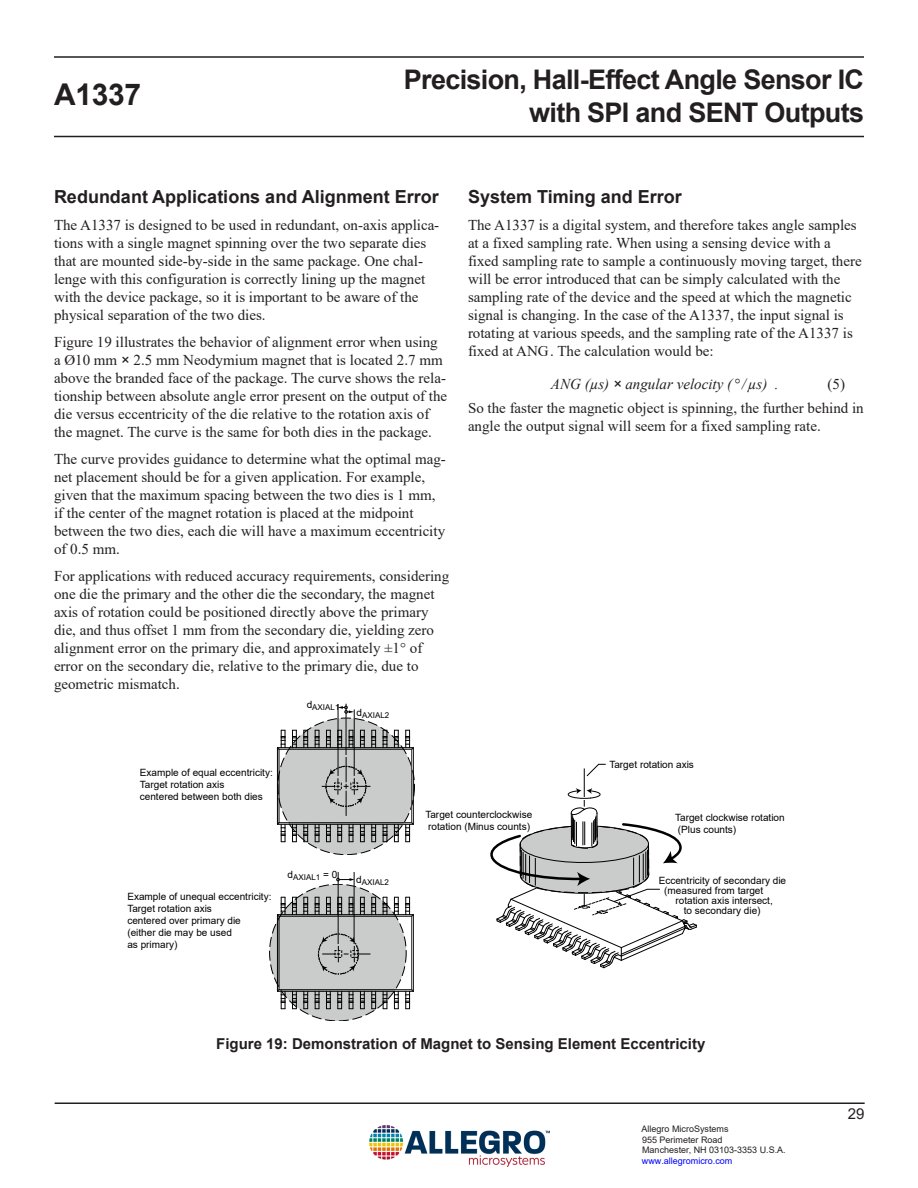
<style>
.page{position:relative;width:918px;height:1188px;background:#fff}
.page>*{position:absolute;margin:0;border:0;box-sizing:border-box;transform-origin:0 0}
.t1{font:700 30px "Arial";letter-spacing:-.01em;color:#231f20}
.t2{font:700 27px/32.4px "Arial";letter-spacing:-.025em;color:#231f20;text-align:right}
.heading_2{font:700 18px "Arial";color:#231f20}
.Normal_-_Follow_Page{font:15px/18px "Times New Roman";color:#231f20}
.t3{font:700 15px "Arial";color:#231f20}
.Equation{font:italic 15px "Times New Roman";color:#231f20}
.Equation-2{font:15px "Times New Roman";color:#231f20}
.t4{font:15px "Arial";color:#231f20}
.t5{font:10.05px/12px "Arial";color:#000}
.t6{font:9px/10.8px "Arial";color:#231f20}
.t7{font:9px "Arial";color:#00f}
.t8{font:7.95px "Arial";color:#000}
.s1{font-family:"Arial"}
</style>
<div class="page">
<hr style="left:55px;top:1102px;width:810px;height:2px;background:#231f20">
<hr style="left:54px;top:136px;width:810px;height:1px;background:#231f20">
<hr style="left:54px;top:56px;width:810px;height:2px;background:#231f20">
<img style="left:370px;top:1125px;width:180px;height:41px">
<div style="left:278px;top:718px;width:136px;height:137px;background:#c9ccca;border-radius:50%"></div>
<div style="left:270px;top:884px;width:136px;height:137px;background:#c9ccca;border-radius:50%"></div>
<svg style="left:322px;top:757px;width:48px;height:59px"></svg>
<svg style="left:317px;top:931px;width:53px;height:44px"></svg>
<hr style="left:338px;top:704px;width:1px;height:72px;background:#000">
<hr style="left:354px;top:710px;width:1px;height:66px;background:#000">
<hr style="left:346px;top:704px;width:1px;height:51px;background:#000">
<svg style="left:338px;top:706px;width:16px;height:7px"></svg>
<hr style="left:338px;top:872px;width:1px;height:72px;background:#000">
<hr style="left:354px;top:872px;width:1px;height:72px;background:#000">
<svg style="left:337px;top:878px;width:18px;height:3px"></svg>
<hr style="left:279px;top:989px;width:133px;height:1px;background:#000">
<hr style="left:277px;top:991px;width:136px;height:1px;background:#000">
<hr style="left:279px;top:916px;width:1px;height:74px;background:#000">
<hr style="left:411px;top:916px;width:1px;height:74px;background:#000">
<hr style="left:277px;top:915px;width:1px;height:76px;background:#000">
<hr style="left:279px;top:916px;width:133px;height:1px;background:#000">
<hr style="left:277px;top:914px;width:136px;height:1px;background:#000">
<hr style="left:413px;top:915px;width:1px;height:76px;background:#000">
<svg style="left:405px;top:989px;width:9px;height:20px"></svg>
<svg style="left:405px;top:897px;width:9px;height:20px"></svg>
<svg style="left:394px;top:991px;width:5px;height:18px"></svg>
<svg style="left:394px;top:897px;width:5px;height:18px"></svg>
<svg style="left:383px;top:991px;width:5px;height:18px"></svg>
<svg style="left:383px;top:897px;width:5px;height:18px"></svg>
<svg style="left:371px;top:991px;width:5px;height:18px"></svg>
<svg style="left:371px;top:897px;width:5px;height:18px"></svg>
<svg style="left:360px;top:991px;width:5px;height:18px"></svg>
<svg style="left:360px;top:897px;width:5px;height:18px"></svg>
<svg style="left:277px;top:989px;width:9px;height:20px"></svg>
<svg style="left:277px;top:897px;width:9px;height:20px"></svg>
<svg style="left:292px;top:991px;width:5px;height:18px"></svg>
<svg style="left:292px;top:897px;width:5px;height:18px"></svg>
<svg style="left:304px;top:991px;width:4px;height:18px"></svg>
<svg style="left:304px;top:897px;width:4px;height:18px"></svg>
<svg style="left:315px;top:991px;width:5px;height:18px"></svg>
<svg style="left:315px;top:897px;width:5px;height:18px"></svg>
<svg style="left:326px;top:991px;width:5px;height:18px"></svg>
<svg style="left:326px;top:897px;width:5px;height:18px"></svg>
<svg style="left:337px;top:991px;width:5px;height:18px"></svg>
<svg style="left:337px;top:897px;width:5px;height:18px"></svg>
<svg style="left:349px;top:991px;width:5px;height:18px"></svg>
<svg style="left:349px;top:897px;width:5px;height:18px"></svg>
<hr style="left:279px;top:822px;width:133px;height:1px;background:#000">
<hr style="left:277px;top:824px;width:136px;height:1px;background:#000">
<hr style="left:279px;top:749px;width:1px;height:74px;background:#000">
<hr style="left:411px;top:749px;width:1px;height:74px;background:#000">
<hr style="left:277px;top:748px;width:1px;height:76px;background:#000">
<hr style="left:279px;top:749px;width:133px;height:1px;background:#000">
<hr style="left:277px;top:747px;width:136px;height:1px;background:#000">
<hr style="left:413px;top:748px;width:1px;height:76px;background:#000">
<svg style="left:405px;top:822px;width:9px;height:20px"></svg>
<svg style="left:405px;top:730px;width:9px;height:20px"></svg>
<svg style="left:394px;top:824px;width:5px;height:18px"></svg>
<svg style="left:394px;top:730px;width:5px;height:18px"></svg>
<svg style="left:383px;top:824px;width:5px;height:18px"></svg>
<svg style="left:383px;top:730px;width:5px;height:18px"></svg>
<svg style="left:371px;top:824px;width:5px;height:18px"></svg>
<svg style="left:371px;top:730px;width:5px;height:18px"></svg>
<svg style="left:360px;top:824px;width:5px;height:18px"></svg>
<svg style="left:360px;top:730px;width:5px;height:18px"></svg>
<svg style="left:277px;top:822px;width:9px;height:20px"></svg>
<svg style="left:277px;top:730px;width:9px;height:20px"></svg>
<svg style="left:292px;top:824px;width:5px;height:18px"></svg>
<svg style="left:292px;top:730px;width:5px;height:18px"></svg>
<svg style="left:304px;top:824px;width:4px;height:18px"></svg>
<svg style="left:304px;top:730px;width:4px;height:18px"></svg>
<svg style="left:315px;top:824px;width:5px;height:18px"></svg>
<svg style="left:315px;top:730px;width:5px;height:18px"></svg>
<svg style="left:326px;top:824px;width:5px;height:18px"></svg>
<svg style="left:326px;top:730px;width:5px;height:18px"></svg>
<svg style="left:337px;top:824px;width:5px;height:18px"></svg>
<svg style="left:337px;top:730px;width:5px;height:18px"></svg>
<svg style="left:349px;top:824px;width:5px;height:18px"></svg>
<svg style="left:349px;top:730px;width:5px;height:18px"></svg>
<svg style="left:490px;top:763px;width:207px;height:206px"></svg>
<h1 class="t1" style="left:54px;top:74px;width:89px">A1337</h1>
<h2 class="t2" style="left:404px;top:64px;width:462px">Precision, Hall-Effect Angle Sensor IC with SPI and SENT Outputs</h2>
<p class="heading_2" style="left:54px;top:184px;width:386px">Redundant Applications and Alignment Error</p>
<p class="Normal_-_Follow_Page" style="left:54px;top:215px;width:387px">The A1337 is designed to be used in redundant, on-axis applica&shy;tions with a single magnet spinning over the two separate dies that are mounted side-by-side in the same package. One chal&shy;lenge with this configuration is correctly lining up the magnet with the device package, so it is important to be aware of the physical separation of the two dies.</p>
<p class="Normal_-_Follow_Page" style="left:54px;top:332px;width:395px">Figure 19 illustrates the behavior of alignment error when using a Ø10 mm <span class="s1">×</span> 2.5 mm Neodymium magnet that is located 2.7 mm above the branded face of the package. The curve shows the rela&shy;tionship between absolute angle error present on the output of the die versus eccentricity of the die relative to the rotation axis of the magnet. The curve is the same for both dies in the package.</p>
<p class="Normal_-_Follow_Page" style="left:54px;top:449px;width:393px">The curve provides guidance to determine what the optimal mag&shy;net placement should be for a given application. For example, given that the maximum spacing between the two dies is 1 mm, if the center of the magnet rotation is placed at the midpoint between the two dies, each die will have a maximum eccentricity of 0.5 mm.</p>
<p class="Normal_-_Follow_Page" style="left:54px;top:566px;width:397px">For applications with reduced accuracy requirements, considering one die the primary and the other die the secondary, the magnet axis of rotation could be positioned directly above the primary die, and thus offset 1 mm from the secondary die, yielding zero alignment error on the primary die, and approximately ±1° of error on the secondary die, relative to the primary die, due to geometric mismatch.</p>
<p class="t5" style="left:140px;top:767px;width:134px">Example of equal eccentricity:<br>Target rotation axis<br>centered between both dies</p>
<p class="t8" style="left:307px;top:702px;width:34px"><sup>d</sup>AXIAL1</p>
<p class="t8" style="left:357px;top:710px;width:34px"><sup>d</sup>AXIAL2</p>
<p class="heading_2" style="left:468px;top:184px;width:215px">System Timing and Error</p>
<p class="Normal_-_Follow_Page" style="left:468px;top:215px;width:395px">The A1337 is a digital system, and therefore takes angle samples at a fixed sampling rate. When using a sensing device with a fixed sampling rate to sample a continuously moving target, there will be error introduced that can be simply calculated with the sampling rate of the device and the speed at which the magnetic signal is changing. In the case of the A1337, the input signal is rotating at various speeds, and the sampling rate of the A1337 is fixed at ANG. The calculation would be:</p>
<p class="Equation" style="left:551px;top:373px;width:229px">ANG (µs) <span class="s1">×</span> angular velocity ( ° /µs) .</p>
<p class="Equation-2" style="left:828px;top:373px;width:19px">(5)</p>
<p class="Normal_-_Follow_Page" style="left:468px;top:398px;width:397px">So the faster the magnetic object is spinning, the further behind in angle the output signal will seem for a fixed sampling rate.</p>
<p class="t5" style="left:609px;top:758px;width:86px">Target rotation axis</p>
<p class="t5" style="left:127px;top:890px;width:146px">Example of unequal eccentricity:<br>Target rotation axis<br>centered over primary die (either die may be used<br>as primary)</p>
<p class="t8" style="left:288px;top:872px;width:51px"><sup>d</sup>AXIAL1 <sup>=</sup> <sup>0</sup></p>
<p class="t8" style="left:356px;top:877px;width:34px"><sup>d</sup>AXIAL2</p>
<p class="t5" style="left:425px;top:808px;width:108px">Target counterclockwise rotation (Minus counts)</p>
<p class="t5" style="left:675px;top:811px;width:111px">Target clockwise rotation (Plus counts)</p>
<p class="t5" style="left:659px;top:874px;width:129px">Eccentricity of secondary die</p>
<p class="t5" style="left:664px;top:884px;width:101px">(measured from target</p>
<p class="t5" style="left:675px;top:894px;width:99px">rotation axis intersect,</p>
<p class="t5" style="left:684px;top:904px;width:78px">to secondary die)</p>
<p class="t3" style="left:216px;top:1033px;width:491px">Figure 19: Demonstration of Magnet to Sensing Element Eccentricity</p>
<p class="t6" style="left:642px;top:1123px;width:146px">Allegro MicroSystems<br>955 Perimeter Road<br>Manchester, NH 03103-3353 U.S.A.</p>
<p class="t7" style="left:642px;top:1155px;width:92px">www.allegromicro.com</p>
<p class="t4" style="left:848px;top:1103px;width:18px">29</p>
</div>
